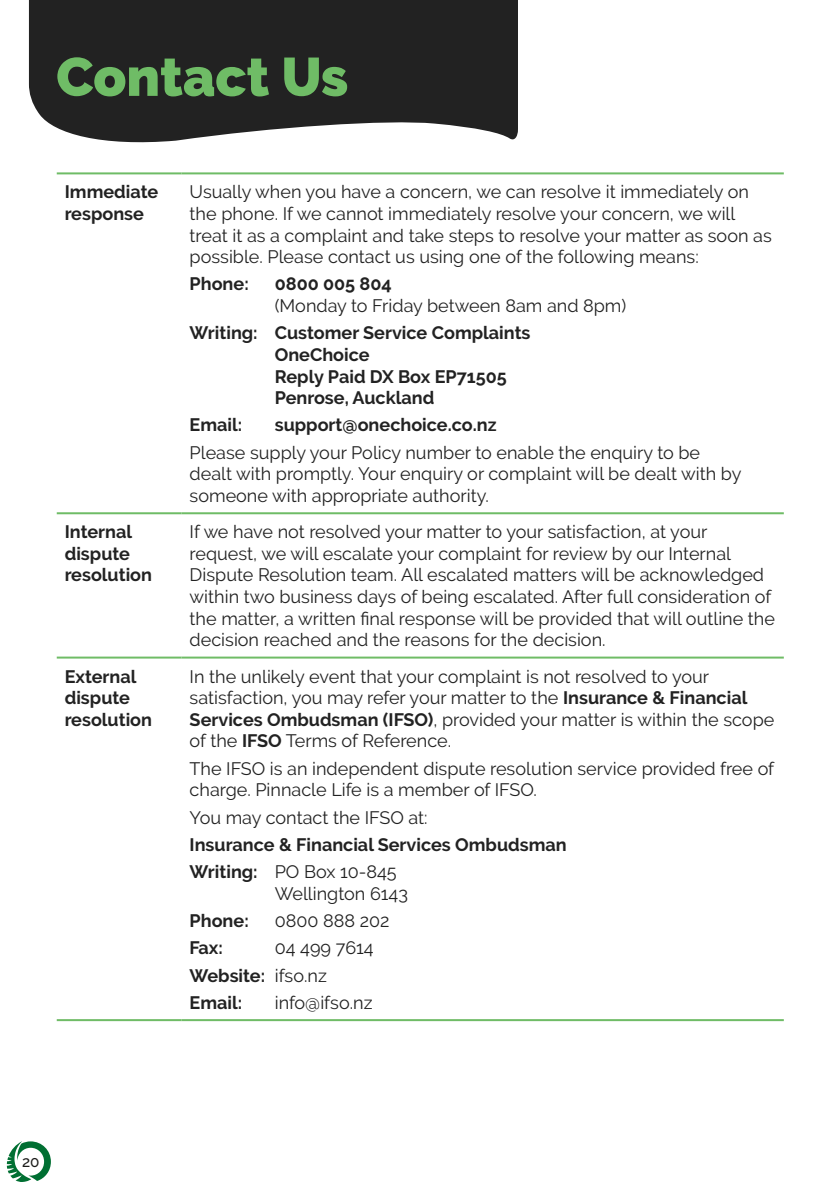
<style>
.page{position:relative;width:840px;height:1191px;background:#fff}
.page>*{position:absolute;margin:0;border:0;box-sizing:border-box;transform-origin:0 0}
.t1{font:900 54px "Raleway";color:#6fbc66}
.t2{font:18px/21.6px "Raleway";color:#222}
.t3{font:700 18px/21.6px "Raleway";color:#222}
.t4{font:500 15.2px "Raleway";color:#1c1c1a}
.s1{font-weight:700}
.s2{font-weight:400}
</style>
<div class="page">
<svg style="left:7px;top:1141px;width:44px;height:41px"></svg>
<svg style="left:29px;top:0;width:488px;height:143px;background:#353535"></svg>
<hr style="left:57px;top:172px;width:124px;height:2px;background:#6fbc66">
<hr style="left:181px;top:172px;width:602px;height:2px;background:#6fbc66">
<hr style="left:57px;top:512px;width:124px;height:2px;background:#6fbc66">
<hr style="left:181px;top:512px;width:602px;height:2px;background:#6fbc66">
<hr style="left:57px;top:656px;width:124px;height:2px;background:#6fbc66">
<hr style="left:181px;top:656px;width:602px;height:2px;background:#6fbc66">
<hr style="left:57px;top:1019px;width:124px;height:2px;background:#6fbc66">
<hr style="left:181px;top:1019px;width:602px;height:2px;background:#6fbc66">
<h1 class="t1" style="left:56px;top:46px;width:293px">Contact Us</h1>
<p class="t3" style="left:65px;top:181px;width:95px">Immediate response</p>
<p class="t2" style="left:189px;top:181px;width:583px">Usually when you have a concern, we can resolve it immediately on the phone. If we cannot immediately resolve your concern, we will treat it as a complaint and take steps to resolve your matter as soon as possible. Please contact us using one of the following means:</p>
<p class="t3" style="left:189px;top:273px;width:61px">Phone:</p>
<p class="t3" style="left:274px;top:273px;width:118px">0800 005 804</p>
<p class="t2" style="left:274px;top:295px;width:353px">(Monday to Friday between 8am and 8pm)</p>
<p class="t3" style="left:274px;top:322px;width:257px;text-indent:-85px">Writing: Customer Service Complaints<br>OneChoice<br>Reply Paid DX Box EP71505<br>Penrose, Auckland</p>
<p class="t3" style="left:189px;top:414px;width:54px">Email:</p>
<p class="t3" style="left:274px;top:414px;width:223px">support@onechoice.co.nz</p>
<p class="t2" style="left:189px;top:441px;width:553px">Please supply your Policy number to enable the enquiry to be dealt with promptly. Your enquiry or complaint will be dealt with by someone with appropriate authority.</p>
<p class="t3" style="left:65px;top:521px;width:89px">Internal dispute resolution</p>
<p class="t2" style="left:189px;top:521px;width:586px">If we have not resolved your matter to your satisfaction, at your request, we will escalate your complaint for review by our Internal Dispute Resolution team. All escalated matters will be acknowledged within two business days of being escalated. After full consideration of the matter, a written final response will be provided that will outline the decision reached and the reasons for the decision.</p>
<p class="t3" style="left:65px;top:665px;width:89px">External dispute resolution</p>
<p class="t2" style="left:189px;top:665px;width:586px">In the unlikely event that your complaint is not resolved to your satisfaction, you may refer your matter to the <span class="s1">Insurance &amp; Financial Services Ombudsman (IFSO)</span>, provided your matter is within the scope of the <span class="s1">IFSO</span> Terms of Reference.</p>
<p class="t2" style="left:189px;top:757px;width:585px">The IFSO is an independent dispute resolution service provided free of charge. Pinnacle Life is a member of IFSO.</p>
<p class="t2" style="left:189px;top:806px;width:239px">You may contact the IFSO at:</p>
<p class="t3" style="left:189px;top:831px;width:378px;line-height:27.2px">Insurance &amp; Financial Services Ombudsman<br>Writing: <span class="s2">PO Box 10-845</span></p>
<p class="t2" style="left:274px;top:882px;width:135px">Wellington 6143</p>
<p class="t3" style="left:189px;top:910px;width:61px">Phone:</p>
<p class="t2" style="left:274px;top:909px;width:116px">0800 888 202</p>
<p class="t3" style="left:189px;top:937px;width:35px">Fax:</p>
<p class="t2" style="left:189px;top:934px;width:185px;line-height:27.2px;text-indent:85px">04 499 7614<br><span class="s1">Website:</span> ifso.nz<br><span class="s1">Email:</span></p>
<p class="t2" style="left:274px;top:991px;width:99px">info@ifso.nz</p>
<p class="t4" style="left:22px;top:1152px;width:19px">20</p>
</div>
